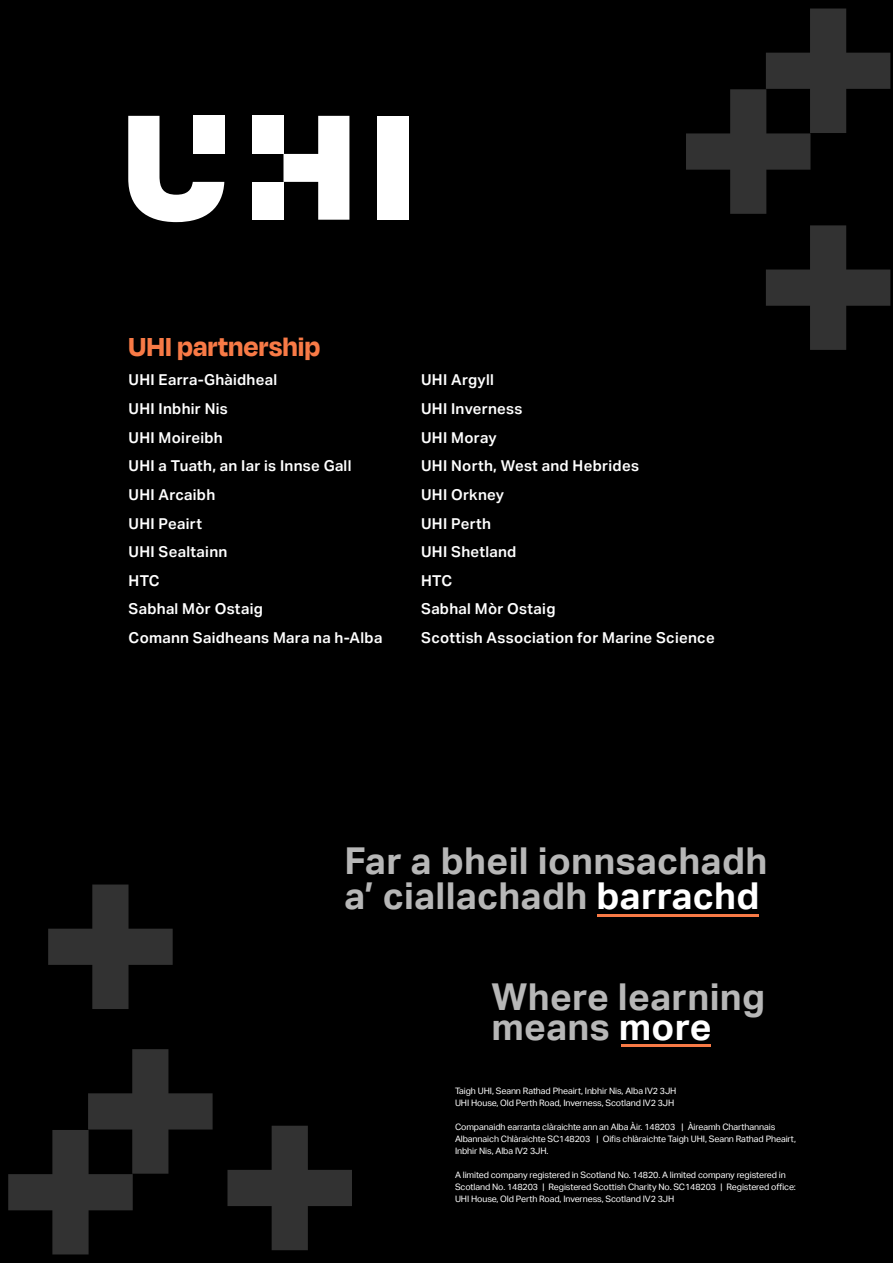
<style>
.page{position:relative;width:893px;height:1263px;background:#000}
.page>*{position:absolute;margin:0;border:0;box-sizing:border-box;transform-origin:0 0}
.t1{font:700 37.05px/29.4px "Aktiv Grotesk";letter-spacing:.01em;color:#b7b7b7}
.t2{font:700 30px "Degular Display";letter-spacing:.02em;color:#f87a46}
.t3{font:600 15px "Aktiv Grotesk";letter-spacing:.02em;color:#fff}
.t4{font:8.85px/12px "Aktiv Grotesk";letter-spacing:-.01em;color:#fff}
.s1{color:#fff}
</style>
<div class="page">
<div style="left:377px;top:116px;width:31px;height:104px;background:#fff"></div>
<div style="left:252px;top:116px;width:31px;height:38px;background:#fff"></div>
<div style="left:252px;top:182px;width:31px;height:38px;background:#fff"></div>
<svg style="left:283px;top:116px;width:66px;height:104px"></svg>
<svg style="left:128px;top:116px;width:96px;height:106px"></svg>
<svg style="left:686px;top:9px;width:204px;height:205px"></svg>
<svg style="left:766px;top:225px;width:124px;height:125px"></svg>
<svg style="left:8px;top:1049px;width:205px;height:205px"></svg>
<svg style="left:227px;top:1126px;width:125px;height:124px"></svg>
<svg style="left:48px;top:884px;width:125px;height:125px"></svg>
<hr style="left:621px;top:1044px;width:89px;height:3px;background:#f87a46">
<hr style="left:597px;top:914px;width:161px;height:2px;background:#f87a46">
<h2 class="t2" style="left:129px;top:329px;width:193px">UHI partnership</h2>
<h3 class="t3" style="left:129px;top:371px;width:150px">UHI Earra-Ghàidheal</h3>
<h3 class="t3" style="left:421px;top:371px;width:74px">UHI Argyll</h3>
<h3 class="t3" style="left:129px;top:400px;width:101px">UHI Inbhir Nis</h3>
<h3 class="t3" style="left:421px;top:400px;width:103px">UHI Inverness</h3>
<h3 class="t3" style="left:129px;top:429px;width:96px">UHI Moireibh</h3>
<h3 class="t3" style="left:421px;top:429px;width:77px">UHI Moray</h3>
<h3 class="t3" style="left:129px;top:457px;width:224px">UHI a Tuath, an Iar is Innse Gall</h3>
<h3 class="t3" style="left:421px;top:457px;width:219px">UHI North, West and Hebrides</h3>
<h3 class="t3" style="left:129px;top:486px;width:88px">UHI Arcaibh</h3>
<h3 class="t3" style="left:421px;top:486px;width:85px">UHI Orkney</h3>
<h3 class="t3" style="left:129px;top:514px;width:75px">UHI Peairt</h3>
<h3 class="t3" style="left:421px;top:514px;width:71px">UHI Perth</h3>
<h3 class="t3" style="left:129px;top:543px;width:100px">UHI Sealtainn</h3>
<h3 class="t3" style="left:421px;top:543px;width:97px">UHI Shetland</h3>
<h3 class="t3" style="left:129px;top:572px;width:33px">HTC</h3>
<h3 class="t3" style="left:421px;top:572px;width:33px">HTC</h3>
<h3 class="t3" style="left:129px;top:600px;width:136px">Sabhal Mòr Ostaig</h3>
<h3 class="t3" style="left:421px;top:600px;width:136px">Sabhal Mòr Ostaig</h3>
<h3 class="t3" style="left:129px;top:629px;width:255px">Comann Saidheans Mara na h-Alba</h3>
<h3 class="t3" style="left:421px;top:629px;width:295px">Scottish Association for Marine Science</h3>
<h1 class="t1" style="left:344px;top:844px;width:424px;line-height:35px">Far a bheil ionnsachadh a’ ciallachadh <span class="s1">barrachd</span></h1>
<h1 class="t1" style="left:491px;top:983px;width:275px">Where learning means <span class="s1">more</span></h1>
<p class="t4" style="left:455px;top:1085px;width:223px">Taigh UHI, Seann Rathad Pheairt, Inbhir Nis, Alba IV2 3JH<br>UHI House, Old Perth Road, Inverness, Scotland IV2 3JH</p>
<p class="t4" style="left:455px;top:1121px;width:343px">Companaidh earranta clàraichte ann an Alba Àir. 148203 | Àireamh Charthannais<br>Albannaich Chlàraichte SC148203 | Oifis chlàraichte Taigh UHI, Seann Rathad Pheairt,<br>Inbhir Nis, Alba IV2 3JH.</p>
<p class="t4" style="left:455px;top:1169px;width:342px">A limited company registered in Scotland No. 14820. A limited company registered in<br>Scotland No. 148203 | Registered Scottish Charity No. SC148203 | Registered office:<br>UHI House, Old Perth Road, Inverness, Scotland IV2 3JH</p>
</div>
